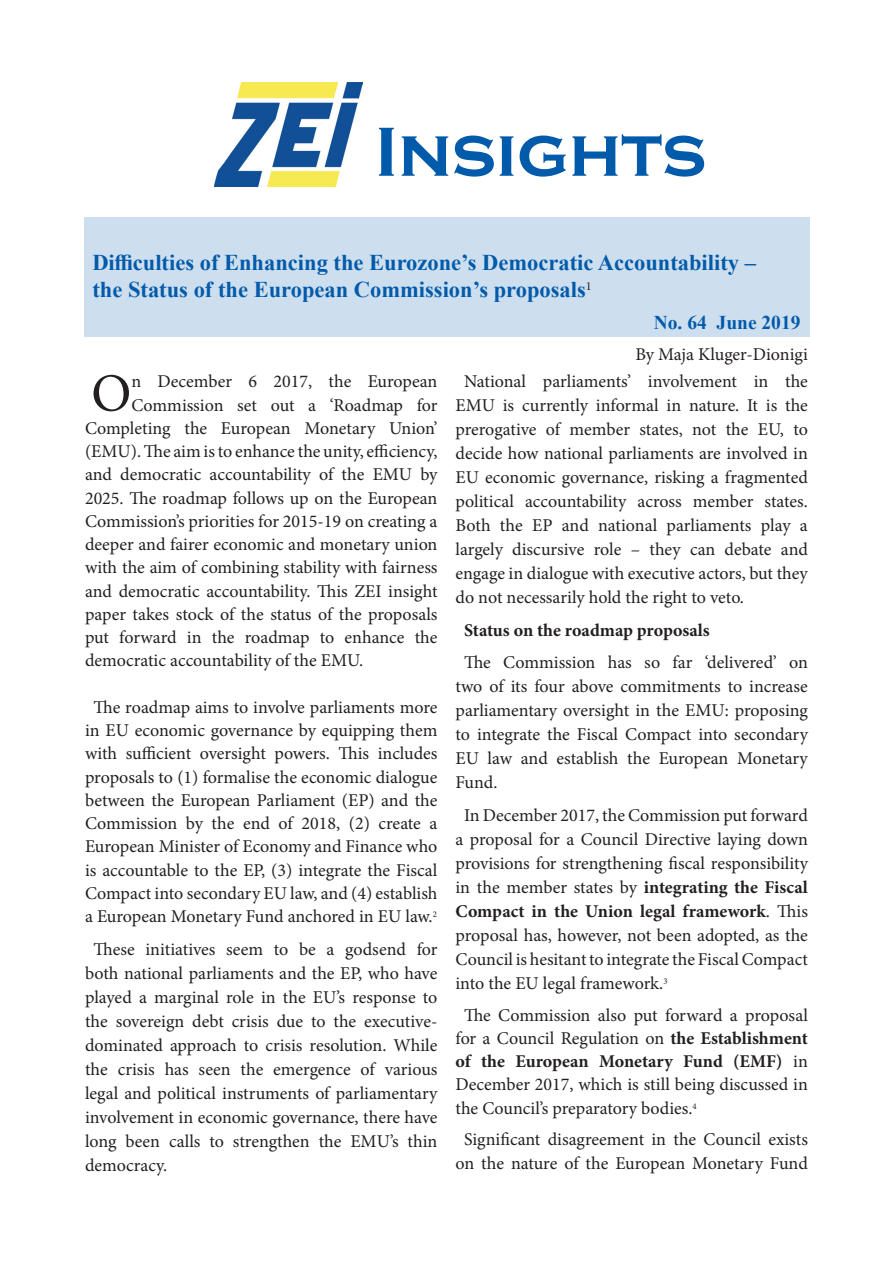
<style>
.page{position:relative;width:893px;height:1263px;background:#fff}
.page>*{position:absolute;margin:0;border:0;box-sizing:border-box;transform-origin:0 0}
.Titel{font:700 72px "Copperplate Gothic";color:#015aaa}
.t1{font:53.7px "Minion Pro";color:#231f20}
.t2{font:700 22.5px/27px "Times New Roman";color:#015aaa}
.t3{font:700 19.5px "Times New Roman";color:#015aaa}
.t4{font:18px/24px "Minion Pro";color:#231f20;text-align:justify}
.t5{font:700 18px "Minion Pro";color:#231f20}
.s1{font-weight:700}
</style>
<div class="page">
<div style="left:84px;top:218px;width:725px;height:119px;background:#cddeee"></div>
<img style="left:215px;top:82px;width:148px;height:105px">
<p class="Titel" style="left:375px;top:112px;width:333px">Insights</p>
<p class="t2" style="left:92px;top:249px;width:665px">Difficulties of Enhancing the Eurozone’s Democratic Accountability – the Status of the European Commission’s proposals<sup>1</sup></p>
<p class="t3" style="left:654px;top:309px;width:148px">No. 64 June 2019</p>
<p class="t1" style="left:91px;top:357px;width:42px">O</p>
<p class="t4" style="left:131px;top:370px;width:308px">n December 6 2017, the European</p>
<p class="t4" style="left:131px;top:393px;width:308px">Commission set out a ‘Roadmap for</p>
<p class="t4" style="left:85px;top:416px;width:354px">Completing the European Monetary Union’</p>
<p class="t4" style="left:85px;top:439px;width:354px">(EMU). The aim is to enhance the unity, efficiency,</p>
<p class="t4" style="left:85px;top:463px;width:354px">and democratic accountability of the EMU by</p>
<p class="t4" style="left:85px;top:486px;width:354px">2025. The roadmap follows up on the European</p>
<p class="t4" style="left:85px;top:509px;width:354px">Commission’s priorities for 2015-19 on creating a</p>
<p class="t4" style="left:85px;top:532px;width:354px">deeper and fairer economic and monetary union</p>
<p class="t4" style="left:85px;top:556px;width:354px">with the aim of combining stability with fairness</p>
<p class="t4" style="left:85px;top:579px;width:354px">and democratic accountability. This ZEI insight</p>
<p class="t4" style="left:85px;top:602px;width:354px">paper takes stock of the status of the proposals</p>
<p class="t4" style="left:85px;top:625px;width:354px">put forward in the roadmap to enhance the</p>
<p class="t4" style="left:85px;top:649px;width:280px">democratic accountability of the EMU.</p>
<p class="t4" style="left:85px;top:695px;width:354px;line-height:23.2px;text-align:center">The roadmap aims to involve parliaments more in EU economic governance by equipping them with sufficient oversight powers. This includes proposals to (1) formalise the economic dialogue between the European Parliament (EP) and the Commission by the end of 2018, (2) create a European Minister of Economy and Finance who is accountable to the EP, (3) integrate the Fiscal Compact into secondary EU law, and (4) establish a European Monetary Fund anchored in EU law.<sup>2</sup></p>
<p class="t4" style="left:85px;top:937px;width:354px;text-indent:9px">These initiatives seem to be a godsend for both national parliaments and the EP, who have played a marginal role in the EU’s response to the sovereign debt crisis due to the executive&shy;dominated approach to crisis resolution. While the crisis has seen the emergence of various legal and political instruments of parliamentary involvement in economic governance, there have long been calls to strengthen the EMU’s thin democracy.</p>
<p class="t4" style="left:635px;top:342px;width:174px">By Maja Kluger-Dionigi</p>
<p class="t4" style="left:455px;top:370px;width:354px;text-indent:9px">National parliaments’ involvement in the EMU is currently informal in nature. It is the prerogative of member states, not the EU, to decide how national parliaments are involved in EU economic governance, risking a fragmented political accountability across member states.<br>Both the EP and national parliaments play a largely discursive role – they can debate and engage in dialogue with executive actors, but they do not necessarily hold the right to veto.</p>
<p class="t5" style="left:464px;top:617px;width:247px">Status on the roadmap proposals</p>
<p class="t4" style="left:455px;top:651px;width:354px;text-indent:9px">The Commission has so far ‘delivered’ on two of its four above commitments to increase parliamentary oversight in the EMU: proposing to integrate the Fiscal Compact into secondary EU law and establish the European Monetary Fund.</p>
<p class="t4" style="left:455px;top:803px;width:354px;text-indent:9px">In December 2017, the Commission put forward a proposal for a Council Directive laying down provisions for strengthening fiscal responsibility in the member states by <span class="s1">integrating the Fiscal Compact in the Union legal framework</span>. This proposal has, however, not been adopted, as the Council is hesitant to integrate the Fiscal Compact into the EU legal framework.<sup>3</sup></p>
<p class="t4" style="left:455px;top:1003px;width:354px;line-height:23.2px;text-indent:9px">The Commission also put forward a proposal for a Council Regulation on <span class="s1">the Establishment of the European Monetary Fund (EMF)</span> in December 2017, which is still being discussed in the Council’s preparatory bodies.<sup>4</sup></p>
<p class="t4" style="left:455px;top:1128px;width:354px;line-height:23.2px;text-align:center">Significant disagreement in the Council exists on the nature of the European Monetary Fund</p>
</div>
